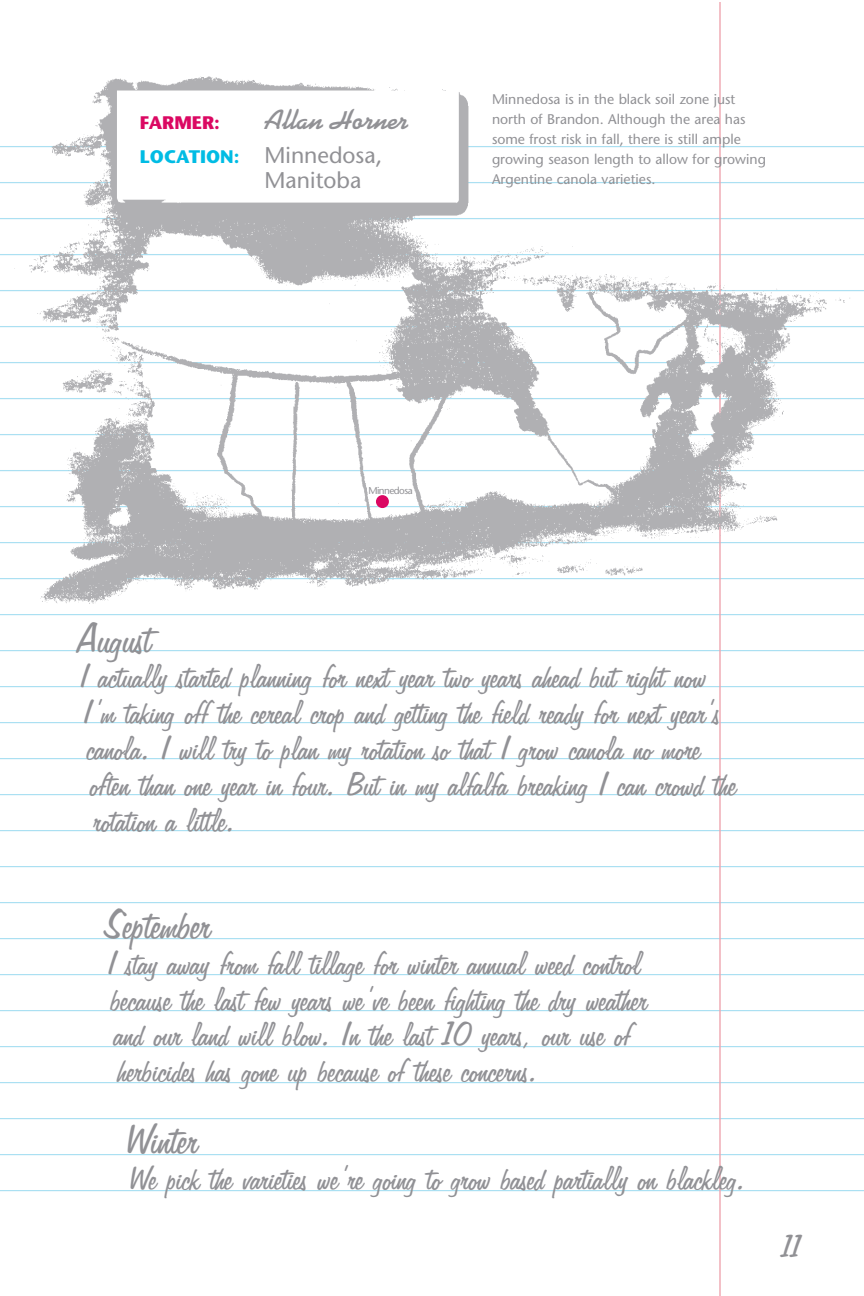
<style>
.page{position:relative;width:864px;height:1296px;background:#fff}
.page>*{position:absolute;margin:0;border:0;box-sizing:border-box;transform-origin:0 0}
.t1{font:48px "Freehand 575 BT Regular B";color:#919195}
.t2{font:38px/35.8px "Freehand 575 BT Regular B";color:#919195}
.t3{font:36px "Freehand 575 BT Regular B";color:#919195}
.t4{font:700 28px "Kaufmann";color:#919195}
.t5{font:22.8px/25px "Stone Sans";color:#919195}
.t6{font:700 18.2px "Stone Sans";color:#db0862}
.t7{font:14px/20px "Stone Sans";color:#919195}
.t8{font:10px "Stone Sans";letter-spacing:-.05em;color:#919195}
.s1{font-weight:700;font-size:18.2px;color:#00bce4}
</style>
<div class="page">
<hr style="left:0;top:146px;width:864px;height:1px;background:#abe0f2">
<hr style="left:0;top:182px;width:864px;height:1px;background:#abe0f2">
<hr style="left:0;top:218px;width:864px;height:1px;background:#abe0f2">
<hr style="left:0;top:254px;width:864px;height:1px;background:#abe0f2">
<hr style="left:0;top:290px;width:864px;height:1px;background:#abe0f2">
<hr style="left:0;top:326px;width:864px;height:1px;background:#abe0f2">
<hr style="left:0;top:362px;width:864px;height:1px;background:#abe0f2">
<hr style="left:0;top:398px;width:864px;height:1px;background:#abe0f2">
<hr style="left:0;top:434px;width:864px;height:1px;background:#abe0f2">
<hr style="left:0;top:470px;width:864px;height:1px;background:#abe0f2">
<hr style="left:0;top:506px;width:864px;height:1px;background:#abe0f2">
<hr style="left:0;top:542px;width:864px;height:1px;background:#abe0f2">
<hr style="left:0;top:578px;width:864px;height:1px;background:#abe0f2">
<hr style="left:0;top:614px;width:864px;height:1px;background:#abe0f2">
<hr style="left:0;top:650px;width:864px;height:1px;background:#abe0f2">
<hr style="left:0;top:686px;width:864px;height:1px;background:#abe0f2">
<hr style="left:0;top:722px;width:864px;height:1px;background:#abe0f2">
<hr style="left:0;top:758px;width:864px;height:1px;background:#abe0f2">
<hr style="left:0;top:794px;width:864px;height:1px;background:#abe0f2">
<hr style="left:0;top:830px;width:864px;height:1px;background:#abe0f2">
<hr style="left:0;top:866px;width:864px;height:1px;background:#abe0f2">
<hr style="left:0;top:902px;width:864px;height:1px;background:#abe0f2">
<hr style="left:0;top:938px;width:864px;height:1px;background:#abe0f2">
<hr style="left:0;top:974px;width:864px;height:1px;background:#abe0f2">
<hr style="left:0;top:1010px;width:864px;height:1px;background:#abe0f2">
<hr style="left:0;top:1046px;width:864px;height:1px;background:#abe0f2">
<hr style="left:0;top:1082px;width:864px;height:1px;background:#abe0f2">
<hr style="left:0;top:1118px;width:864px;height:1px;background:#abe0f2">
<hr style="left:0;top:1154px;width:864px;height:1px;background:#abe0f2">
<hr style="left:0;top:1190px;width:864px;height:1px;background:#abe0f2">
<hr style="left:719px;top:2px;width:2px;height:1294px;background:#eea6b0">
<img style="left:4px;top:54px;width:860px;height:567px">
<div style="left:376px;top:495px;width:13px;height:13px;background:#db0862;border-radius:50%"></div>
<p class="t6" style="left:140px;top:116px;width:82px">FARMER:</p>
<p class="t4" style="left:265px;top:109px;width:145px">Allan Horner</p>
<p class="t5" style="left:265px;top:145px;width:119px;text-indent:-125px"><span class="s1">LOCATION:</span> Minnedosa,<br>Manitoba</p>
<p class="t7" style="left:492px;top:91px;width:276px">Minnedosa is in the black soil zone just north of Brandon. Although the area has some frost risk in fall, there is still ample growing season length to allow for growing Argentine canola varieties.</p>
<p class="t8" style="left:368px;top:486px;width:46px">Minnedosa</p>
<p class="t1" style="left:78px;top:607px;width:76px">August</p>
<p class="t2" style="left:81px;top:656px;width:658px">I actually started planning for next year two years ahead but right now I’m taking off the cereal crop and getting the field ready for next year’s canola. I will try to plan my rotation so that I grow canola no more often than one year in four. But in my alfalfa breaking I can crowd the rotation a little.</p>
<p class="t1" style="left:105px;top:893px;width:108px">September</p>
<p class="t2" style="left:108px;top:943px;width:541px">I stay away from fall tillage for winter annual weed control because the last few years we’ve been fighting the dry weather and our land will blow. In the last 10 years, our use of herbicides has gone up because of these concerns.</p>
<p class="t1" style="left:126px;top:1108px;width:75px">Winter</p>
<p class="t2" style="left:129px;top:1158px;width:620px">We pick the varieties we’re going to grow based partially on blackleg.</p>
<p class="t3" style="left:783px;top:1223px;width:20px">11</p>
</div>
